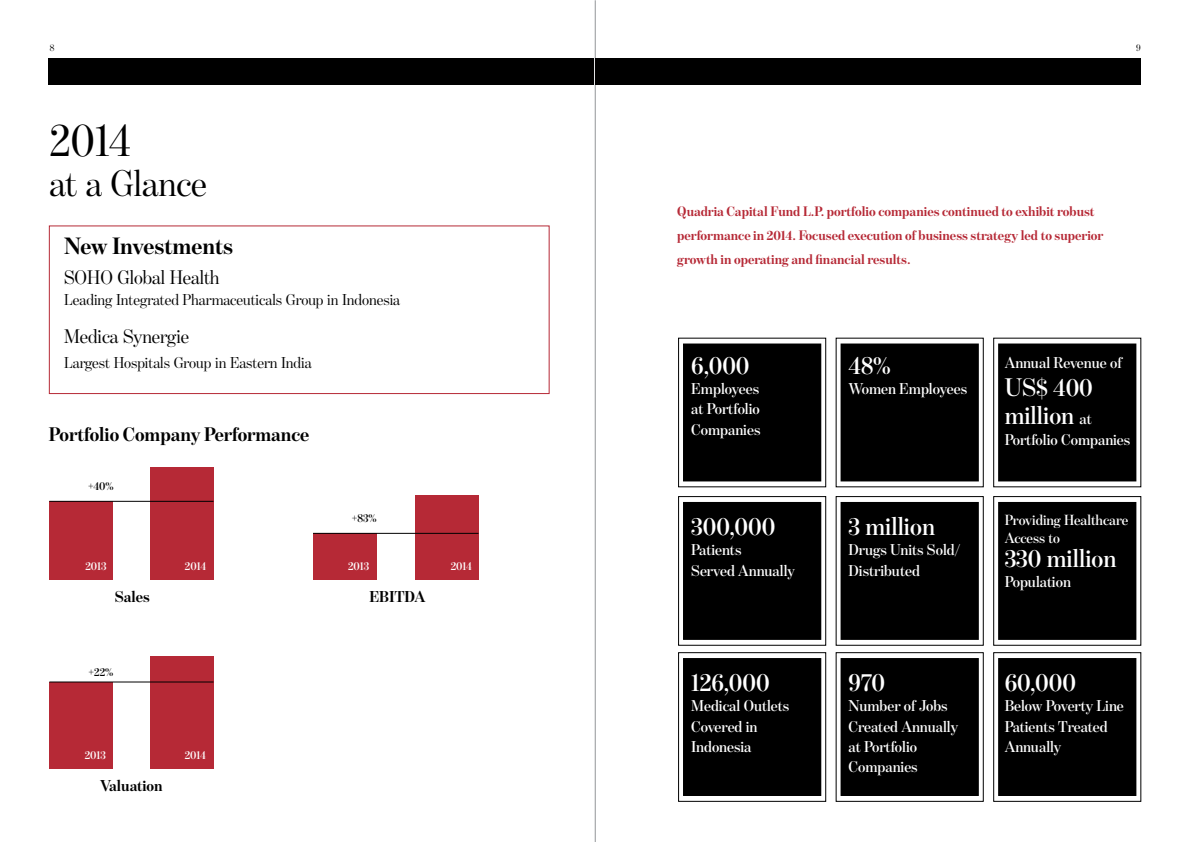
<style>
.page{position:relative;width:1191px;height:842px;background:#fff}
.page>*{position:absolute;margin:0;border:0;box-sizing:border-box;transform-origin:0 0}
.t1{font:47.8px "Benton Mod Disp";color:#000}
.t2{font:37.8px "Benton Mod Disp";color:#000}
.t3{font:600 25.9px/28.2px "Benton Mod Disp";color:#fff}
.t4{font:700 24px "Benton Mod Disp";color:#000}
.t5{font:20px "Benton Mod Disp";color:#000}
.t6{font:700 20px "Benton Mod Disp";color:#000}
.t7{font:16px "Benton Mod Disp";color:#000}
.t8{font:700 16px "Benton Mod Disp";color:#000}
.t9{font:600 15.9px/20.3px "Benton Mod Disp";color:#fff}
.t10{font:600 14.9px/17.9px "Benton Mod Disp";color:#fff}
.t11{font:700 14px/24px "Benton Mod Disp";color:#b62936}
.t12{font:600 12px "Benton Mod Disp";color:#fff}
.t13{font:600 12px "Benton Mod Disp";color:#000}
.t14{font:10px "Benton Mod Disp";color:#000}
.s1{font-size:15.9px}
</style>
<div class="page">
<hr style="left:595px;top:0;width:1px;height:842px;background:#939598">
<div style="left:49px;top:225px;width:500px;height:169px;border:1px solid #b62936"></div>
<div style="left:49px;top:58px;width:545px;height:27px;background:#000"></div>
<div style="left:49px;top:501px;width:64px;height:78px;background:#b62936"></div>
<div style="left:150px;top:467px;width:63px;height:112px;background:#b62936"></div>
<hr style="left:49px;top:501px;width:164px;height:1px;background:#000">
<div style="left:49px;top:682px;width:64px;height:86px;background:#b62936"></div>
<div style="left:150px;top:656px;width:63px;height:112px;background:#b62936"></div>
<hr style="left:49px;top:682px;width:164px;height:1px;background:#000">
<div style="left:313px;top:533px;width:63px;height:46px;background:#b62936"></div>
<div style="left:415px;top:495px;width:64px;height:84px;background:#b62936"></div>
<div style="left:595px;top:58px;width:545px;height:27px;background:#000"></div>
<div style="left:684px;top:659px;width:136px;height:136px;background:#000"></div>
<div style="left:683px;top:658px;width:138px;height:138px;border:1px solid #000"></div>
<div style="left:678px;top:652px;width:148px;height:149px;border:1px solid #000"></div>
<div style="left:684px;top:503px;width:136px;height:136px;background:#000"></div>
<div style="left:683px;top:502px;width:138px;height:138px;border:1px solid #000"></div>
<div style="left:678px;top:496px;width:148px;height:149px;border:1px solid #000"></div>
<div style="left:684px;top:344px;width:136px;height:137px;background:#000"></div>
<div style="left:683px;top:343px;width:138px;height:138px;border:1px solid #000"></div>
<div style="left:678px;top:338px;width:148px;height:149px;border:1px solid #000"></div>
<div style="left:841px;top:659px;width:137px;height:136px;background:#000"></div>
<div style="left:840px;top:658px;width:138px;height:138px;border:1px solid #000"></div>
<div style="left:841px;top:503px;width:137px;height:136px;background:#000"></div>
<div style="left:840px;top:502px;width:138px;height:138px;border:1px solid #000"></div>
<div style="left:841px;top:344px;width:137px;height:137px;background:#000"></div>
<div style="left:840px;top:343px;width:138px;height:138px;border:1px solid #000"></div>
<div style="left:999px;top:659px;width:136px;height:136px;background:#000"></div>
<div style="left:998px;top:658px;width:138px;height:138px;border:1px solid #000"></div>
<div style="left:993px;top:652px;width:148px;height:149px;border:1px solid #000"></div>
<div style="left:999px;top:503px;width:136px;height:136px;background:#000"></div>
<div style="left:998px;top:502px;width:138px;height:138px;border:1px solid #000"></div>
<div style="left:993px;top:496px;width:148px;height:149px;border:1px solid #000"></div>
<div style="left:999px;top:344px;width:136px;height:137px;background:#000"></div>
<div style="left:998px;top:343px;width:138px;height:138px;border:1px solid #000"></div>
<hr style="left:313px;top:533px;width:165px;height:1px;background:#000">
<p class="t14" style="left:50px;top:42px;width:6px">8</p>
<p class="t14" style="left:1136px;top:42px;width:6px">9</p>
<h1 class="t1" style="left:50px;top:114px;width:83px">2014</h1>
<h2 class="t2" style="left:50px;top:162px;width:159px">at a Glance</h2>
<h3 class="t4" style="left:64px;top:233px;width:171px">New Investments</h3>
<p class="t5" style="left:64px;top:267px;width:157px">SOHO Global Health</p>
<p class="t7" style="left:64px;top:290px;width:337px">Leading Integrated Pharmaceuticals Group in Indonesia</p>
<p class="t5" style="left:64px;top:325px;width:127px">Medica Synergie</p>
<p class="t7" style="left:64px;top:353px;width:249px">Largest Hospitals Group in Eastern India</p>
<p class="t6" style="left:49px;top:423px;width:262px">Portfolio Company Performance</p>
<p class="t13" style="left:88px;top:479px;width:27px">+40%</p>
<p class="t12" style="left:85px;top:559px;width:23px">2013</p>
<p class="t12" style="left:185px;top:559px;width:23px">2014</p>
<p class="t8" style="left:115px;top:587px;width:36px">Sales</p>
<p class="t13" style="left:89px;top:665px;width:26px">+22%</p>
<p class="t12" style="left:85px;top:748px;width:23px">2013</p>
<p class="t12" style="left:185px;top:748px;width:23px">2014</p>
<p class="t8" style="left:100px;top:776px;width:64px">Valuation</p>
<p class="t13" style="left:352px;top:511px;width:26px">+83%</p>
<p class="t12" style="left:348px;top:559px;width:23px">2013</p>
<p class="t12" style="left:451px;top:559px;width:23px">2014</p>
<p class="t8" style="left:369px;top:587px;width:58px">EBITDA</p>
<p class="t11" style="left:677px;top:200px;width:427px">Quadria Capital Fund L.P. portfolio companies continued to exhibit robust performance in 2014. Focused execution of business strategy led to superior growth in operating and financial results.</p>
<h3 class="t3" style="left:691px;top:351px;width:60px">6,000</h3>
<p class="t9" style="left:691px;top:379px;width:71px;text-align:justify">Employees at Portfolio Companies</p>
<h3 class="t3" style="left:691px;top:512px;width:86px">300,000</h3>
<p class="t9" style="left:691px;top:540px;width:105px">Patients<br>Served Annually</p>
<h3 class="t3" style="left:691px;top:668px;width:80px">126,000</h3>
<p class="t9" style="left:691px;top:696px;width:100px">Medical Outlets<br>Covered in<br>Indonesia</p>
<h3 class="t3" style="left:848px;top:351px;width:43px">48%</h3>
<p class="t9" style="left:848px;top:379px;width:120px">Women Employees</p>
<h3 class="t3" style="left:848px;top:512px;width:88px">3 million</h3>
<p class="t9" style="left:848px;top:540px;width:113px">Drugs Units Sold/<br>Distributed</p>
<h3 class="t3" style="left:848px;top:668px;width:38px">970</h3>
<p class="t9" style="left:848px;top:696px;width:111px">Number of Jobs<br>Created Annually at Portfolio<br>Companies</p>
<p class="t9" style="left:1004px;top:352px;width:119px">Annual Revenue of</p>
<h3 class="t3" style="left:1004px;top:373px;width:90px">US$ 400 million <span class="s1">at</span></h3>
<p class="t9" style="left:1004px;top:429px;width:127px">Portfolio Companies</p>
<p class="t10" style="left:1004px;top:511px;width:125px">Providing Healthcare<br>Access to</p>
<h3 class="t3" style="left:1004px;top:544px;width:113px">330 million</h3>
<p class="t9" style="left:1004px;top:572px;width:68px">Population</p>
<h3 class="t3" style="left:1004px;top:668px;width:73px">60,000</h3>
<p class="t9" style="left:1004px;top:696px;width:121px">Below Poverty Line<br>Patients Treated<br>Annually</p>
</div>
